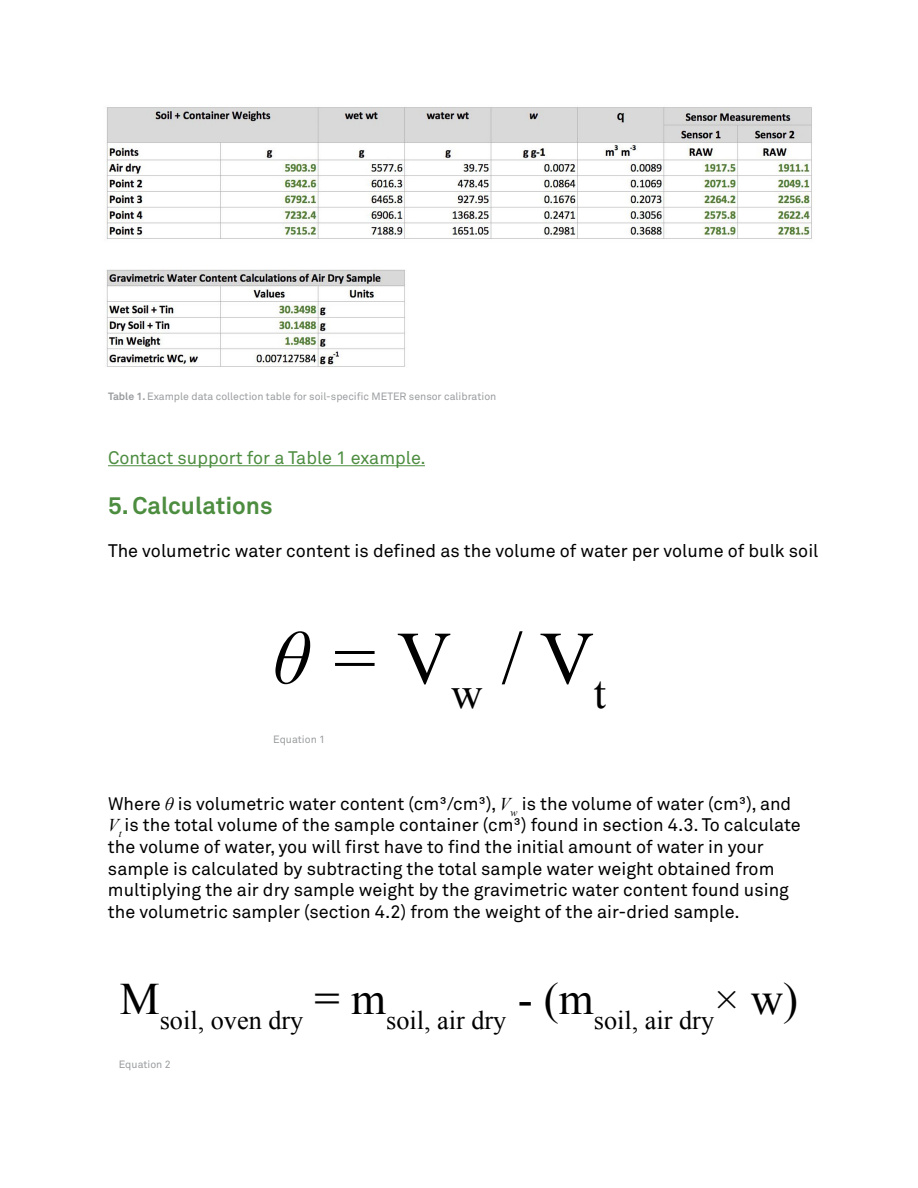
<style>
.page{position:relative;width:918px;height:1188px;background:#fff}
.page>*{position:absolute;margin:0;border:0;box-sizing:border-box;transform-origin:0 0}
.t1{font:75px "Times New Roman";color:#000}
.t2{font:26.25px "Times New Roman";color:#000}
.t3{font:700 24px "Akkurat";color:#4d8d40}
.t4{font:18px/21.6px "Akkurat Pro";color:#000}
.t5{font:18px "Akkurat Pro";color:#4d8d40}
.t6{font:10.5px "Akkurat Pro";color:#999c9e}
.s1{font-weight:700}
.s2{font-style:italic}
.s3{font-family:"Times New Roman";font-style:italic}
</style>
<div class="page">
<img style="left:106px;top:107px;width:706px;height:260px">
<hr style="left:108px;top:465px;width:317px;height:1px;background:#4d8d40">
<p class="t6" style="left:108px;top:390px;width:390px"><span class="s1">Table 1.</span> Example data collection table for soil-specific METER sensor calibration</p>
<p class="t5" style="left:108px;top:447px;width:319px">Contact support for a Table 1 example.</p>
<h3 class="t3" style="left:108px;top:490px;width:166px">5. Calculations</h3>
<p class="t4" style="left:108px;top:540px;width:712px">The volumetric water content is defined as the volume of water per volume of bulk soil</p>
<h1 class="t1" style="left:272px;top:608px;width:335px"><span class="s2">θ =</span> V<sub>w</sub> / V<sub>t</sub></h1>
<p class="t6" style="left:273px;top:733px;width:53px">Equation 1</p>
<p class="t4" style="left:108px;top:793px;width:694px">Where <span class="s3">θ</span> is volumetric water content (cm³/cm³), <span class="s3">V</span><sub>w</sub> is the volume of water (cm³), and <span class="s3">V</span><sub>t</sub> is the total volume of the sample container (cm³) found in section 4.3. To calculate the volume of water, you will first have to find the initial amount of water in your sample is calculated by subtracting the total sample water weight obtained from multiplying the air dry sample weight by the gravimetric water content found using the volumetric sampler (section 4.2) from the weight of the air-dried sample.</p>
<h2 class="t2" style="left:120px;top:1003px;width:680px"><sup>M</sup>soil, oven dry <sup>=</sup> <sup>m</sup>soil, air dry <sup>-</sup> <sup>(m</sup>soil, air dry<sup>×</sup> <sup>w)</sup></h2>
<p class="t6" style="left:119px;top:1058px;width:53px">Equation 2</p>
</div>
